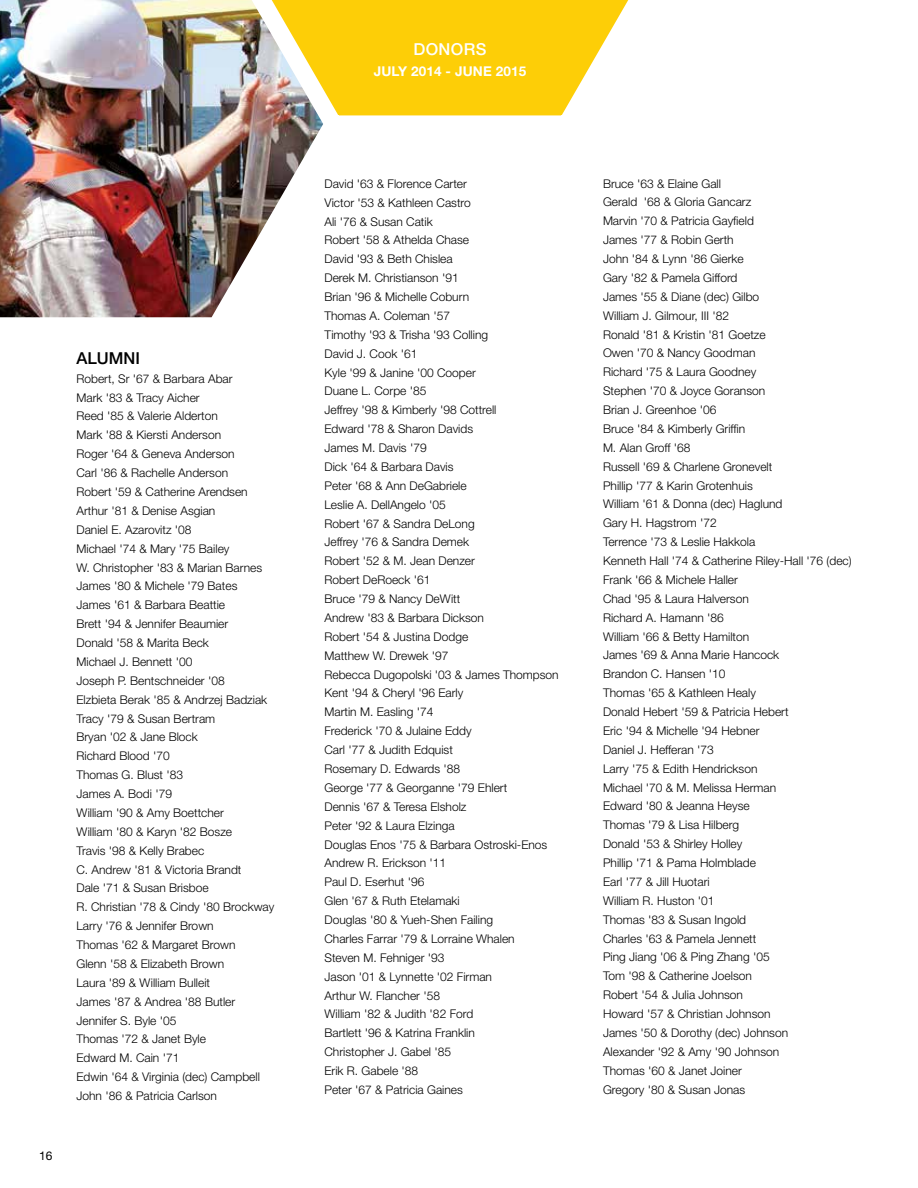
<style>
.page{position:relative;width:918px;height:1188px;background:#fff}
.page>*{position:absolute;margin:0;border:0;box-sizing:border-box;transform-origin:0 0}
.t1{font:500 16.5px "Helvetica Neue LT Std";color:#000}
.t2{font:500 16.5px "Helvetica Neue LT Std";letter-spacing:.025em;color:#fff}
.t3{font:700 13.5px "Helvetica Neue LT Std";letter-spacing:.01em;color:#fff}
.t4{font:300 12px/18.9px "Helvetica Neue LT Std";color:#000}
.t5{font:12px "Helvetica Neue LT Std";color:#000}
</style>
<div class="page">
<img style="left:0;top:0;width:312px;height:317px">
<img style="left:198px;top:0;width:431px;height:143px">
<p class="t5" style="left:39px;top:1149px;width:15px">16</p>
<h1 class="t1" style="left:76px;top:348px;width:65px">ALUMNI</h1>
<p class="t4" style="left:76px;top:369px;width:199px">Robert, Sr '67 &amp; Barbara Abar<br>Mark '83 &amp; Tracy Aicher<br>Reed '85 &amp; Valerie Alderton<br>Mark '88 &amp; Kiersti Anderson<br>Roger '64 &amp; Geneva Anderson<br>Carl '86 &amp; Rachelle Anderson<br>Robert '59 &amp; Catherine Arendsen<br>Arthur '81 &amp; Denise Asgian<br>Daniel E. Azarovitz '08<br>Michael '74 &amp; Mary '75 Bailey<br>W. Christopher '83 &amp; Marian Barnes<br>James '80 &amp; Michele '79 Bates<br>James '61 &amp; Barbara Beattie<br>Brett '94 &amp; Jennifer Beaumier<br>Donald '58 &amp; Marita Beck<br>Michael J. Bennett '00<br>Joseph P. Bentschneider '08<br>Elzbieta Berak '85 &amp; Andrzej Badziak<br>Tracy '79 &amp; Susan Bertram<br>Bryan '02 &amp; Jane Block<br>Richard Blood '70<br>Thomas G. Blust '83<br>James A. Bodi '79<br>William '90 &amp; Amy Boettcher<br>William '80 &amp; Karyn '82 Bosze<br>Travis '98 &amp; Kelly Brabec<br>C. Andrew '81 &amp; Victoria Brandt<br>Dale '71 &amp; Susan Brisboe<br>R. Christian '78 &amp; Cindy '80 Brockway<br>Larry '76 &amp; Jennifer Brown<br>Thomas '62 &amp; Margaret Brown<br>Glenn '58 &amp; Elizabeth Brown<br>Laura '89 &amp; William Bulleit<br>James '87 &amp; Andrea '88 Butler<br>Jennifer S. Byle '05<br>Thomas '72 &amp; Janet Byle<br>Edward M. Cain '71<br>Edwin '64 &amp; Virginia (dec) Campbell<br>John '86 &amp; Patricia Carlson</p>
<h1 class="t2" style="left:413px;top:39px;width:75px">DONORS</h1>
<p class="t3" style="left:374px;top:62px;width:154px">JULY 2014 - JUNE 2015</p>
<p class="t4" style="left:324px;top:174px;width:236px">David '63 &amp; Florence Carter<br>Victor '53 &amp; Kathleen Castro<br>Ali '76 &amp; Susan Catik<br>Robert '58 &amp; Athelda Chase<br>David '93 &amp; Beth Chislea<br>Derek M. Christianson '91<br>Brian '96 &amp; Michelle Coburn<br>Thomas A. Coleman '57<br>Timothy '93 &amp; Trisha '93 Colling<br>David J. Cook '61<br>Kyle '99 &amp; Janine '00 Cooper<br>Duane L. Corpe '85<br>Jeffrey '98 &amp; Kimberly '98 Cottrell<br>Edward '78 &amp; Sharon Davids<br>James M. Davis '79<br>Dick '64 &amp; Barbara Davis<br>Peter '68 &amp; Ann DeGabriele<br>Leslie A. DellAngelo '05<br>Robert '67 &amp; Sandra DeLong<br>Jeffrey '76 &amp; Sandra Demek<br>Robert '52 &amp; M. Jean Denzer<br>Robert DeRoeck '61<br>Bruce '79 &amp; Nancy DeWitt<br>Andrew '83 &amp; Barbara Dickson<br>Robert '54 &amp; Justina Dodge<br>Matthew W. Drewek '97<br>Rebecca Dugopolski '03 &amp; James Thompson<br>Kent '94 &amp; Cheryl '96 Early<br>Martin M. Easling '74<br>Frederick '70 &amp; Julaine Eddy<br>Carl '77 &amp; Judith Edquist<br>Rosemary D. Edwards '88<br>George '77 &amp; Georganne '79 Ehlert<br>Dennis '67 &amp; Teresa Elsholz<br>Peter '92 &amp; Laura Elzinga<br>Douglas Enos '75 &amp; Barbara Ostroski-Enos<br>Andrew R. Erickson '11<br>Paul D. Eserhut '96<br>Glen '67 &amp; Ruth Etelamaki<br>Douglas '80 &amp; Yueh-Shen Failing<br>Charles Farrar '79 &amp; Lorraine Whalen<br>Steven M. Fehniger '93<br>Jason '01 &amp; Lynnette '02 Firman<br>Arthur W. Flancher '58<br>William '82 &amp; Judith '82 Ford<br>Bartlett '96 &amp; Katrina Franklin<br>Christopher J. Gabel '85<br>Erik R. Gabele '88<br>Peter '67 &amp; Patricia Gaines</p>
<p class="t4" style="left:603px;top:174px;width:250px">Bruce '63 &amp; Elaine Gall<br>Gerald '68 &amp; Gloria Gancarz<br>Marvin '70 &amp; Patricia Gayfield<br>James '77 &amp; Robin Gerth<br>John '84 &amp; Lynn '86 Gierke<br>Gary '82 &amp; Pamela Gifford<br>James '55 &amp; Diane (dec) Gilbo<br>William J. Gilmour, III '82<br>Ronald '81 &amp; Kristin '81 Goetze<br>Owen '70 &amp; Nancy Goodman<br>Richard '75 &amp; Laura Goodney<br>Stephen '70 &amp; Joyce Goranson<br>Brian J. Greenhoe '06<br>Bruce '84 &amp; Kimberly Griffin<br>M. Alan Groff '68<br>Russell '69 &amp; Charlene Gronevelt<br>Phillip '77 &amp; Karin Grotenhuis<br>William '61 &amp; Donna (dec) Haglund<br>Gary H. Hagstrom '72<br>Terrence '73 &amp; Leslie Hakkola<br>Kenneth Hall '74 &amp; Catherine Riley-Hall '76 (dec)<br>Frank '66 &amp; Michele Haller<br>Chad '95 &amp; Laura Halverson<br>Richard A. Hamann '86<br>William '66 &amp; Betty Hamilton<br>James '69 &amp; Anna Marie Hancock<br>Brandon C. Hansen '10<br>Thomas '65 &amp; Kathleen Healy<br>Donald Hebert '59 &amp; Patricia Hebert<br>Eric '94 &amp; Michelle '94 Hebner<br>Daniel J. Hefferan '73<br>Larry '75 &amp; Edith Hendrickson<br>Michael '70 &amp; M. Melissa Herman<br>Edward '80 &amp; Jeanna Heyse<br>Thomas '79 &amp; Lisa Hilberg<br>Donald '53 &amp; Shirley Holley<br>Phillip '71 &amp; Pama Holmblade<br>Earl '77 &amp; Jill Huotari<br>William R. Huston '01<br>Thomas '83 &amp; Susan Ingold<br>Charles '63 &amp; Pamela Jennett<br>Ping Jiang '06 &amp; Ping Zhang '05<br>Tom '98 &amp; Catherine Joelson<br>Robert '54 &amp; Julia Johnson<br>Howard '57 &amp; Christian Johnson<br>James '50 &amp; Dorothy (dec) Johnson<br>Alexander '92 &amp; Amy '90 Johnson<br>Thomas '60 &amp; Janet Joiner<br>Gregory '80 &amp; Susan Jonas</p>
</div>
